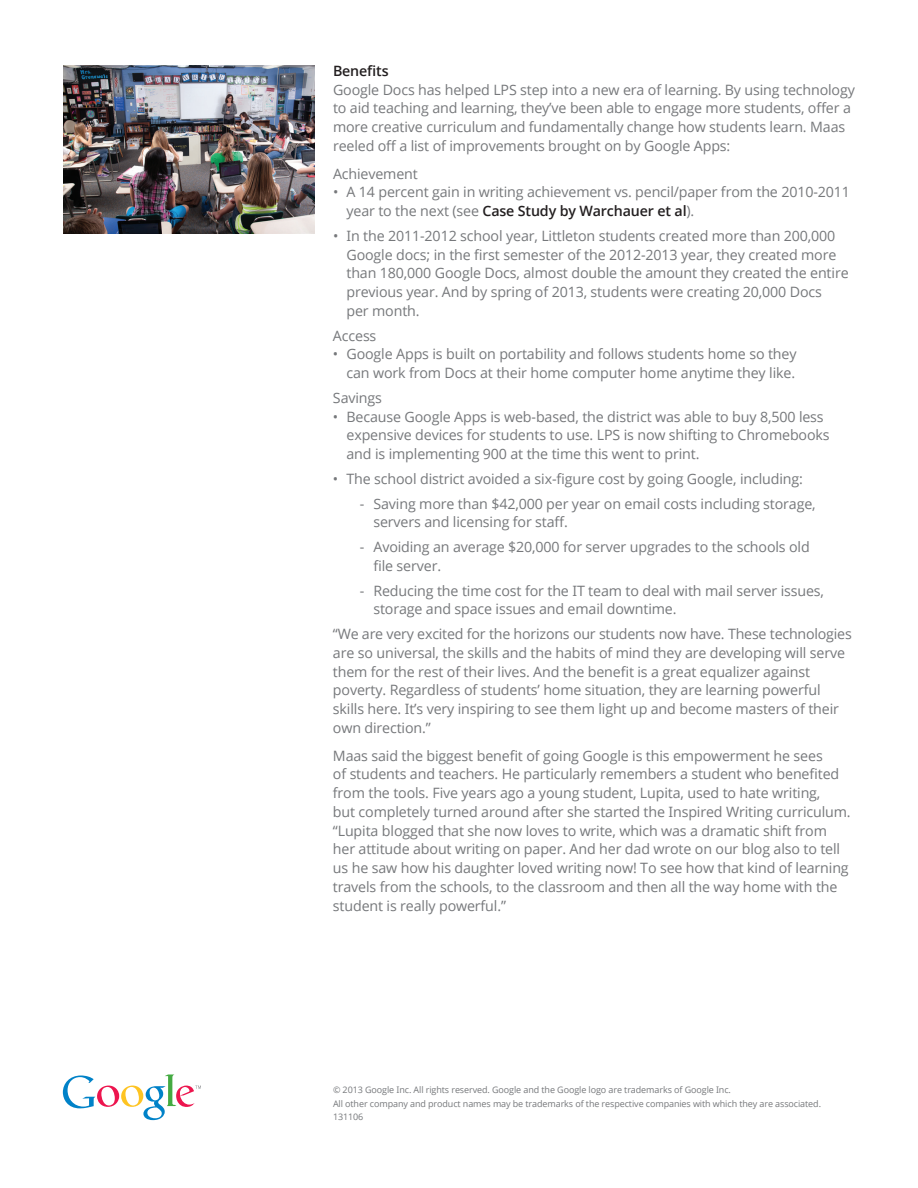
<style>
.page{position:relative;width:918px;height:1188px;background:#fff}
.page>*{position:absolute;margin:0;border:0;box-sizing:border-box;transform-origin:0 0}
.t1{font:14.25px/18.8px "Open Sans";letter-spacing:-.01em;color:#76787b}
.t2{font:600 14.25px "Open Sans";letter-spacing:-.01em;color:#231f20}
.t3{font:9px/13.5px "Open Sans";letter-spacing:-.01em;color:#76787b}
.s1{font-weight:600;color:#231f20}
</style>
<div class="page">
<svg style="left:63px;top:1075px;width:138px;height:45px"></svg>
<img style="left:63px;top:65px;width:252px;height:168px">
<p class="t2" style="left:333px;top:61px;width:57px">Benefits</p>
<p class="t1" style="left:333px;top:80px;width:523px">Google Docs has helped LPS step into a new era of learning. By using technology to aid teaching and learning, they’ve been able to engage more students, offer a more creative curriculum and fundamentally change how students learn. Maas reeled off a list of improvements brought on by Google Apps:</p>
<p class="t1" style="left:333px;top:164px;width:86px">Achievement</p>
<p class="t1" style="left:346px;top:183px;width:505px;text-indent:-13px">• A 14 percent gain in writing achievement vs. pencil/paper from the 2010-2011 year to the next (see <span class="s1">Case Study by Warchauer et al</span>).</p>
<p class="t1" style="left:346px;top:226px;width:504px;text-indent:-13px">• In the 2011-2012 school year, Littleton students created more than 200,000<br>Google docs; in the first semester of the 2012-2013 year, they created more than 180,000 Google Docs, almost double the amount they created the entire previous year. And by spring of 2013, students were creating 20,000 Docs<br>per month.</p>
<p class="t1" style="left:333px;top:326px;width:45px">Access</p>
<p class="t1" style="left:333px;top:345px;width:465px;text-align:right">• Google Apps is built on portability and follows students home so they can work from Docs at their home computer home anytime they like.</p>
<p class="t1" style="left:333px;top:388px;width:50px">Savings</p>
<p class="t1" style="left:346px;top:407px;width:485px;text-indent:-13px">• Because Google Apps is web-based, the district was able to buy 8,500 less expensive devices for students to use. LPS is now shifting to Chromebooks and is implementing 900 at the time this went to print.</p>
<p class="t1" style="left:333px;top:469px;width:471px">• The school district avoided a six-figure cost by going Google, including:</p>
<p class="t1" style="left:373px;top:494px;width:444px;text-indent:-13px">- Saving more than $42,000 per year on email costs including storage, servers and licensing for staff.</p>
<p class="t1" style="left:373px;top:537px;width:438px;text-indent:-13px">- Avoiding an average $20,000 for server upgrades to the schools old file server.</p>
<p class="t1" style="left:373px;top:581px;width:452px;text-indent:-13px">- Reducing the time cost for the IT team to deal with mail server issues, storage and space issues and email downtime.</p>
<p class="t1" style="left:333px;top:624px;width:520px">“We are very excited for the horizons our students now have. These technologies are so universal, the skills and the habits of mind they are developing will serve them for the rest of their lives. And the benefit is a great equalizer against poverty. Regardless of students’ home situation, they are learning powerful skills here. It’s very inspiring to see them light up and become masters of their own direction.”</p>
<p class="t1" style="left:333px;top:746px;width:519px">Maas said the biggest benefit of going Google is this empowerment he sees<br>of students and teachers. He particularly remembers a student who benefited from the tools. Five years ago a young student, Lupita, used to hate writing,<br>but completely turned around after she started the Inspired Writing curriculum. “Lupita blogged that she now loves to write, which was a dramatic shift from her attitude about writing on paper. And her dad wrote on our blog also to tell us he saw how his daughter loved writing now! To see how that kind of learning travels from the schools, to the classroom and then all the way home with the student is really powerful.”</p>
<p class="t3" style="left:333px;top:1083px;width:490px">© 2013 Google Inc. All rights reserved. Google and the Google logo are trademarks of Google Inc.<br>All other company and product names may be trademarks of the respective companies with which they are associated.<br>131106</p>
</div>
